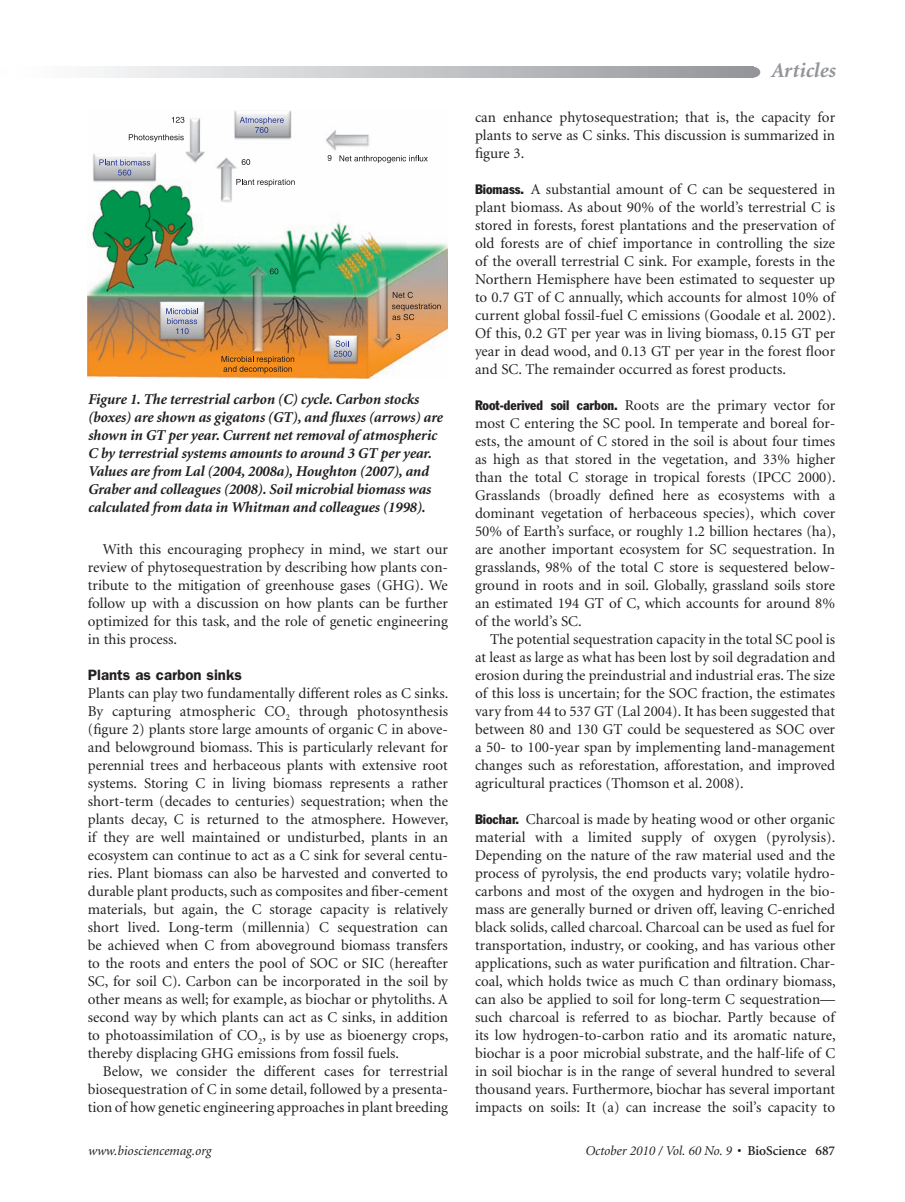
<style>
.page{position:relative;width:905px;height:1202px;background:#fff}
.page>*{position:absolute;margin:0;border:0;box-sizing:border-box;transform-origin:0 0}
.t1{font:italic 700 21px "Minion";color:#939598}
.t2{font:15px/18px "Minion";color:#231f20;text-align:justify}
.t3{font:italic 700 15px/18px "Minion";letter-spacing:-.01em;color:#231f20}
.t4{font:600 15px "Franklin Gothic";color:#231f20}
.t5{font:italic 13.5px "Minion";color:#231f20}
.s1{font-family:"Franklin Gothic";font-stretch:condensed;font-size:13.5px}
.s2{font-weight:600;font-style:normal}
</style>
<div class="page">
<svg style="left:95px;top:67px;width:655px;height:10px;background:#c5c6c9"></svg>
<div style="left:746px;top:67px;width:14px;height:10px;background:#939598;border-radius:50%"></div>
<img style="left:88px;top:110px;width:360px;height:269px">
<svg style="left:129px;top:134px;width:55px;height:8px"></svg>
<svg style="left:172px;top:117px;width:12px;height:6px"></svg>
<svg style="left:242px;top:159px;width:8px;height:6px"></svg>
<svg style="left:270px;top:268px;width:8px;height:6px"></svg>
<svg style="left:236px;top:179px;width:59px;height:7px"></svg>
<svg style="left:221px;top:356px;width:73px;height:17px"></svg>
<svg style="left:327px;top:155px;width:4px;height:6px"></svg>
<svg style="left:396px;top:334px;width:4px;height:6px"></svg>
<svg style="left:392px;top:292px;width:48px;height:28px"></svg>
<svg style="left:339px;top:155px;width:89px;height:8px"></svg>
<svg style="left:166px;top:308px;width:32px;height:26px"></svg>
<svg style="left:99px;top:159px;width:51px;height:16px"></svg>
<svg style="left:240px;top:117px;width:44px;height:16px"></svg>
<svg style="left:334px;top:340px;width:17px;height:17px"></svg>
<p class="t3" style="left:88px;top:390px;width:356px">Figure 1. The terrestrial carbon (C) cycle. Carbon stocks (boxes) are shown as gigatons (GT), and fluxes (arrows) are shown in GT per year. Current net removal of atmospheric C by terrestrial systems amounts to around 3 GT per year.<br>Values are from Lal (2004, 2008a), Houghton (2007), and Graber and colleagues (2008). Soil microbial biomass was calculated from data in Whitman and colleagues (1998).</p>
<p class="t2" style="left:88px;top:540px;width:362px;text-indent:15px">With this encouraging prophecy in mind, we start our review of phytosequestration by describing how plants con&shy;tribute to the mitigation of greenhouse gases (GHG). We follow up with a discussion on how plants can be further optimized for this task, and the role of genetic engineering in this process.</p>
<p class="t4" style="left:88px;top:665px;width:156px">Plants as carbon sinks</p>
<p class="t2" style="left:88px;top:684px;width:362px">Plants can play two fundamentally different roles as C sinks.</p>
<p class="t2" style="left:88px;top:702px;width:362px">By capturing atmospheric CO<sub>2</sub> through photosynthesis</p>
<p class="t2" style="left:88px;top:720px;width:361px">(figure 2) plants store large amounts of organic C in above-</p>
<p class="t2" style="left:88px;top:738px;width:361px">and belowground biomass. This is particularly relevant for</p>
<p class="t2" style="left:88px;top:756px;width:361px">perennial trees and herbaceous plants with extensive root</p>
<p class="t2" style="left:88px;top:774px;width:362px">systems. Storing C in living biomass represents a rather</p>
<p class="t2" style="left:88px;top:792px;width:362px">short-term (decades to centuries) sequestration; when the</p>
<p class="t2" style="left:88px;top:810px;width:362px">plants decay, C is returned to the atmosphere. However,</p>
<p class="t2" style="left:88px;top:828px;width:361px">if they are well maintained or undisturbed, plants in an</p>
<p class="t2" style="left:88px;top:846px;width:361px">ecosystem can continue to act as a C sink for several centu-</p>
<p class="t2" style="left:88px;top:864px;width:362px">ries. Plant biomass can also be harvested and converted to</p>
<p class="t2" style="left:88px;top:882px;width:362px">durable plant products, such as composites and fiber-cement</p>
<p class="t2" style="left:88px;top:900px;width:361px">materials, but again, the C storage capacity is relatively</p>
<p class="t2" style="left:88px;top:918px;width:362px">short lived. Long-term (millennia) C sequestration can</p>
<p class="t2" style="left:88px;top:936px;width:361px">be achieved when C from aboveground biomass transfers</p>
<p class="t2" style="left:88px;top:954px;width:361px">to the roots and enters the pool of SOC or SIC (hereafter</p>
<p class="t2" style="left:88px;top:972px;width:362px">SC, for soil C). Carbon can be incorporated in the soil by</p>
<p class="t2" style="left:88px;top:990px;width:361px">other means as well; for example, as biochar or phytoliths. A</p>
<p class="t2" style="left:88px;top:1008px;width:361px">second way by which plants can act as C sinks, in addition</p>
<p class="t2" style="left:88px;top:1026px;width:362px">to photoassimilation of CO<sub>2</sub>, is by use as bioenergy crops,</p>
<p class="t2" style="left:88px;top:1044px;width:313px">thereby displacing GHG emissions from fossil fuels.</p>
<p class="t2" style="left:103px;top:1062px;width:346px">Below, we consider the different cases for terrestrial</p>
<p class="t2" style="left:88px;top:1080px;width:362px">biosequestration of C in some detail, followed by a presenta-</p>
<p class="t2" style="left:88px;top:1098px;width:362px">tion of how genetic engineering approaches in plant breeding</p>
<p class="t1" style="left:770px;top:60px;width:66px">Articles</p>
<p class="t2" style="left:475px;top:108px;width:361px">can enhance phytosequestration; that is, the capacity for plants to serve as C sinks. This discussion is summarized in figure 3.</p>
<p class="t2" style="left:475px;top:180px;width:362px"><span class="s1">Biomass.</span> A substantial amount of C can be sequestered in plant biomass. As about 90% of the world’s terrestrial C is stored in forests, forest plantations and the preservation of old forests are of chief importance in controlling the size of the overall terrestrial C sink. For example, forests in the Northern Hemisphere have been estimated to sequester up to 0.7 GT of C annually, which accounts for almost 10% of current global fossil-fuel C emissions (Goodale et al. 2002).<br>Of this, 0.2 GT per year was in living biomass, 0.15 GT per year in dead wood, and 0.13 GT per year in the forest floor and SC. The remainder occurred as forest products.</p>
<p class="t2" style="left:475px;top:396px;width:362px"><span class="s1">Root-derived soil carbon.</span> Roots are the primary vector for</p>
<p class="t2" style="left:475px;top:414px;width:362px">most C entering the SC pool. In temperate and boreal for-</p>
<p class="t2" style="left:475px;top:432px;width:361px">ests, the amount of C stored in the soil is about four times</p>
<p class="t2" style="left:475px;top:450px;width:361px">as high as that stored in the vegetation, and 33% higher</p>
<p class="t2" style="left:475px;top:468px;width:362px">than the total C storage in tropical forests (IPCC 2000).</p>
<p class="t2" style="left:475px;top:486px;width:362px">Grasslands (broadly defined here as ecosystems with a</p>
<p class="t2" style="left:475px;top:504px;width:361px">dominant vegetation of herbaceous species), which cover</p>
<p class="t2" style="left:475px;top:522px;width:362px">50% of Earth’s surface, or roughly 1.2 billion hectares (ha),</p>
<p class="t2" style="left:475px;top:540px;width:361px">are another important ecosystem for SC sequestration. In</p>
<p class="t2" style="left:475px;top:558px;width:361px">grasslands, 98% of the total C store is sequestered below-</p>
<p class="t2" style="left:475px;top:576px;width:361px">ground in roots and in soil. Globally, grassland soils store</p>
<p class="t2" style="left:475px;top:594px;width:361px">an estimated 194 GT of C, which accounts for around 8%</p>
<p class="t2" style="left:475px;top:612px;width:108px">of the world’s SC.</p>
<p class="t2" style="left:490px;top:630px;width:346px">The potential sequestration capacity in the total SC pool is</p>
<p class="t2" style="left:475px;top:648px;width:362px">at least as large as what has been lost by soil degradation and</p>
<p class="t2" style="left:475px;top:666px;width:362px">erosion during the preindustrial and industrial eras. The size</p>
<p class="t2" style="left:475px;top:684px;width:361px">of this loss is uncertain; for the SOC fraction, the estimates</p>
<p class="t2" style="left:475px;top:702px;width:361px">vary from 44 to 537 GT (Lal 2004). It has been suggested that</p>
<p class="t2" style="left:475px;top:720px;width:361px">between 80 and 130 GT could be sequestered as SOC over</p>
<p class="t2" style="left:475px;top:738px;width:362px">a 50- to 100-year span by implementing land-management</p>
<p class="t2" style="left:475px;top:756px;width:361px">changes such as reforestation, afforestation, and improved</p>
<p class="t2" style="left:475px;top:774px;width:270px">agricultural practices (Thomson et al. 2008).</p>
<p class="t2" style="left:475px;top:810px;width:362px"><span class="s1">Biochar.</span> Charcoal is made by heating wood or other organic material with a limited supply of oxygen (pyrolysis).<br>Depending on the nature of the raw material used and the process of pyrolysis, the end products vary; volatile hydro&shy;carbons and most of the oxygen and hydrogen in the bio&shy;mass are generally burned or driven off, leaving C-enriched black solids, called charcoal. Charcoal can be used as fuel for transportation, industry, or cooking, and has various other applications, such as water purification and filtration. Char&shy;coal, which holds twice as much C than ordinary biomass, can also be applied to soil for long-term C sequestration— such charcoal is referred to as biochar. Partly because of its low hydrogen-to-carbon ratio and its aromatic nature, biochar is a poor microbial substrate, and the half-life of C in soil biochar is in the range of several hundred to several thousand years. Furthermore, biochar has several important impacts on soils: It (a) can increase the soil’s capacity to</p>
<p class="t5" style="left:88px;top:1144px;width:125px">www.biosciencemag.org</p>
<p class="t5" style="left:585px;top:1144px;width:252px">October 2010 / Vol. 60 No. 9 <span class="s2">• BioScience 687</span></p>
</div>
